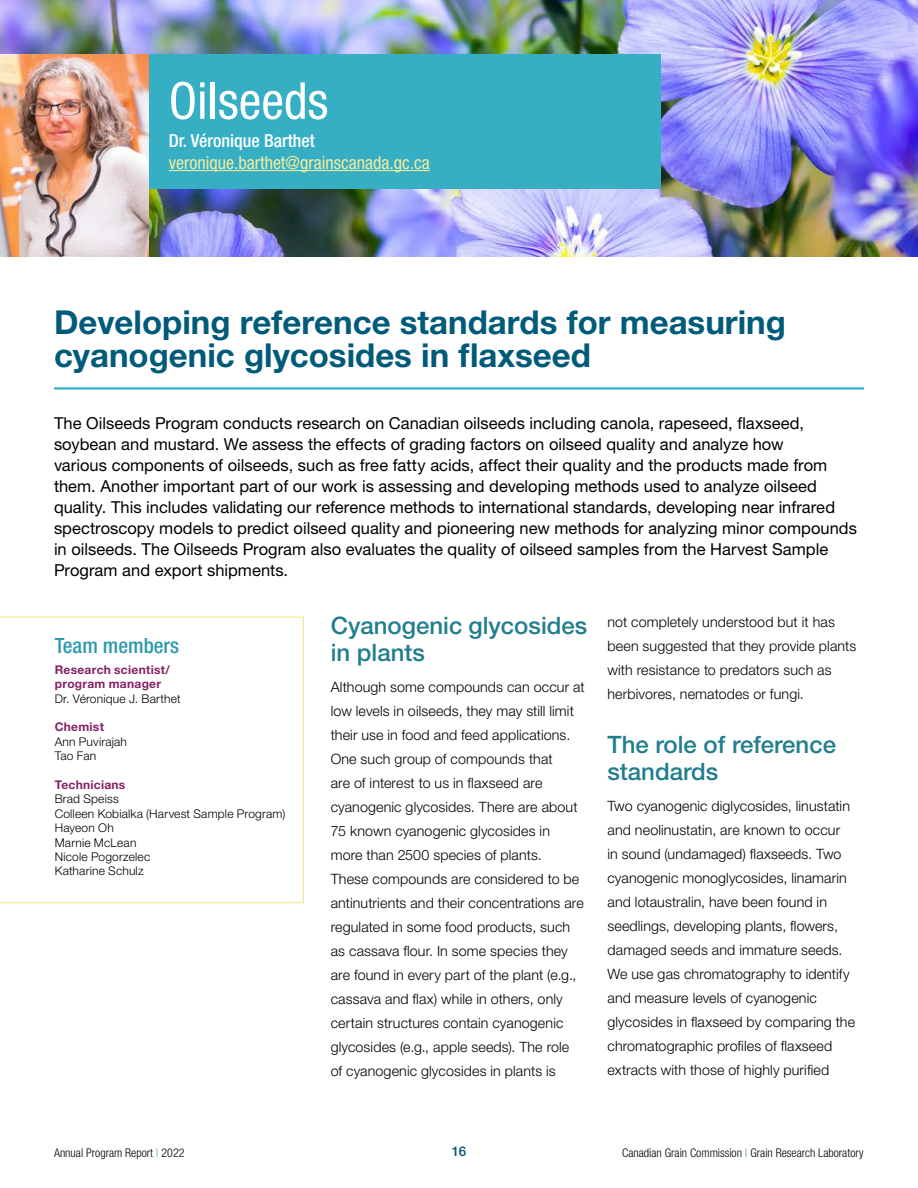
<style>
.page{position:relative;width:918px;height:1188px;background:#fff}
.page>*{position:absolute;margin:0;border:0;box-sizing:border-box;transform-origin:0 0}
.t1{font:condensed 51px "Helvetica Neue LT Std";color:#fff}
.t2{font:700 33px/33px "Helvetica Neue LT Pro";color:#005a7a}
.t3{font:500 24px/27px "Helvetica Neue LT Pro";color:#227e8e}
.t4{font:500 condensed 21px "Helvetica Neue LT Pro";color:#2f9aad}
.t5{font:condensed 18px "Helvetica Neue LT Pro";color:#f6ec9c}
.t6{font:500 condensed 18px "Helvetica Neue LT Pro";color:#fff}
.t7{font:16.5px/21px "Helvetica Neue LT Pro";color:#000}
.t8{font:300 14.25px/24px "Helvetica Neue LT Pro";letter-spacing:.01em;color:#000}
.t9{font:500 13.5px "Helvetica Neue LT Pro";color:#005a7a}
.t10{font:300 12px/14.4px "Helvetica Neue LT Pro";letter-spacing:.015em;color:#000}
.t11{font:300 condensed 12px "Helvetica Neue LT Pro";color:#000}
.t12{font:700 12px/14.4px "Helvetica Neue LT Pro";letter-spacing:.025em;color:#852064}
.s1{color:#2f9aad}
</style>
<div class="page">
<svg style="left:0;top:616px;width:304px;height:288px"></svg>
<img style="left:0;top:0;width:918px;height:256px">
<div style="left:148px;top:54px;width:514px;height:135px;background:#36afc5"></div>
<hr style="left:169px;top:170px;width:261px;height:1px;background:#f6ec9c">
<img style="left:0;top:54px;width:148px;height:202px">
<hr style="left:54px;top:387px;width:810px;height:3px;background:#36afc5">
<h1 class="t1" style="left:169px;top:71px;width:161px">Oilseeds</h1>
<p class="t6" style="left:169px;top:130px;width:147px">Dr. Véronique Barthet</p>
<p class="t5" style="left:169px;top:152px;width:262px">veronique.barthet@grainscanada.gc.ca</p>
<h2 class="t2" style="left:54px;top:305px;width:734px">Developing reference standards for measuring cyanogenic glycosides in flaxseed</h2>
<p class="t7" style="left:54px;top:412px;width:804px">The Oilseeds Program conducts research on Canadian oilseeds including canola, rapeseed, flaxseed, soybean and mustard. We assess the effects of grading factors on oilseed quality and analyze how<br>various components of oilseeds, such as free fatty acids, affect their quality and the products made from them. Another important part of our work is assessing and developing methods used to analyze oilseed quality. This includes validating our reference methods to international standards, developing near infrared spectroscopy models to predict oilseed quality and pioneering new methods for analyzing minor compounds in oilseeds. The Oilseeds Program also evaluates the quality of oilseed samples from the Harvest Sample Program and export shipments.</p>
<h3 class="t3" style="left:331px;top:612px;width:258px">Cyanogenic glycosides in plants</h3>
<p class="t8" style="left:331px;top:674px;width:256px">Although some compounds can occur at low levels in oilseeds, they may still limit their use in food and feed applications.<br>One such group of compounds that<br>are of interest to us in flaxseed are cyanogenic glycosides. There are about 75 known cyanogenic glycosides in more than 2500 species of plants.<br>These compounds are considered to be antinutrients and their concentrations are regulated in some food products, such as cassava flour. In some species they are found in every part of the plant (e.g., cassava and flax) while in others, only certain structures contain cyanogenic glycosides (e.g., apple seeds). The role<br>of cyanogenic glycosides in plants is</p>
<p class="t8" style="left:607px;top:609px;width:250px">not completely understood but it has been suggested that they provide plants with resistance to predators such as herbivores, nematodes or fungi.</p>
<h3 class="t3" style="left:608px;top:731px;width:230px">The role of reference standards</h3>
<p class="t8" style="left:608px;top:793px;width:249px">Two cyanogenic diglycosides, linustatin and neolinustatin, are known to occur<br>in sound (undamaged) flaxseeds. Two cyanogenic monoglycosides, linamarin and lotaustralin, have been found in seedlings, developing plants, flowers, damaged seeds and immature seeds.<br>We use gas chromatography to identify and measure levels of cyanogenic glycosides in flaxseed by comparing the chromatographic profiles of flaxseed extracts with those of highly purified</p>
<h3 class="t4" style="left:55px;top:633px;width:126px">Team members</h3>
<p class="t12" style="left:55px;top:662px;width:117px">Research scientist/ program manager</p>
<p class="t10" style="left:55px;top:691px;width:127px">Dr. Véronique J. Barthet</p>
<p class="t12" style="left:55px;top:720px;width:51px">Chemist</p>
<p class="t10" style="left:55px;top:734px;width:74px">Ann Puvirajah<br>Tao Fan</p>
<p class="t12" style="left:55px;top:777px;width:72px">Technicians</p>
<p class="t10" style="left:55px;top:792px;width:232px">Brad Speiss<br>Colleen Kobialka (Harvest Sample Program)<br>Hayeon Oh<br>Marnie McLean<br>Nicole Pogorzelec<br>Katharine Schulz</p>
<p class="t11" style="left:54px;top:1146px;width:132px">Annual Program Report <span class="s1">|</span> 2022</p>
<p class="t9" style="left:452px;top:1143px;width:16px">16</p>
<p class="t11" style="left:622px;top:1146px;width:243px">Canadian Grain Commission <span class="s1">|</span> Grain Research Laboratory</p>
</div>
